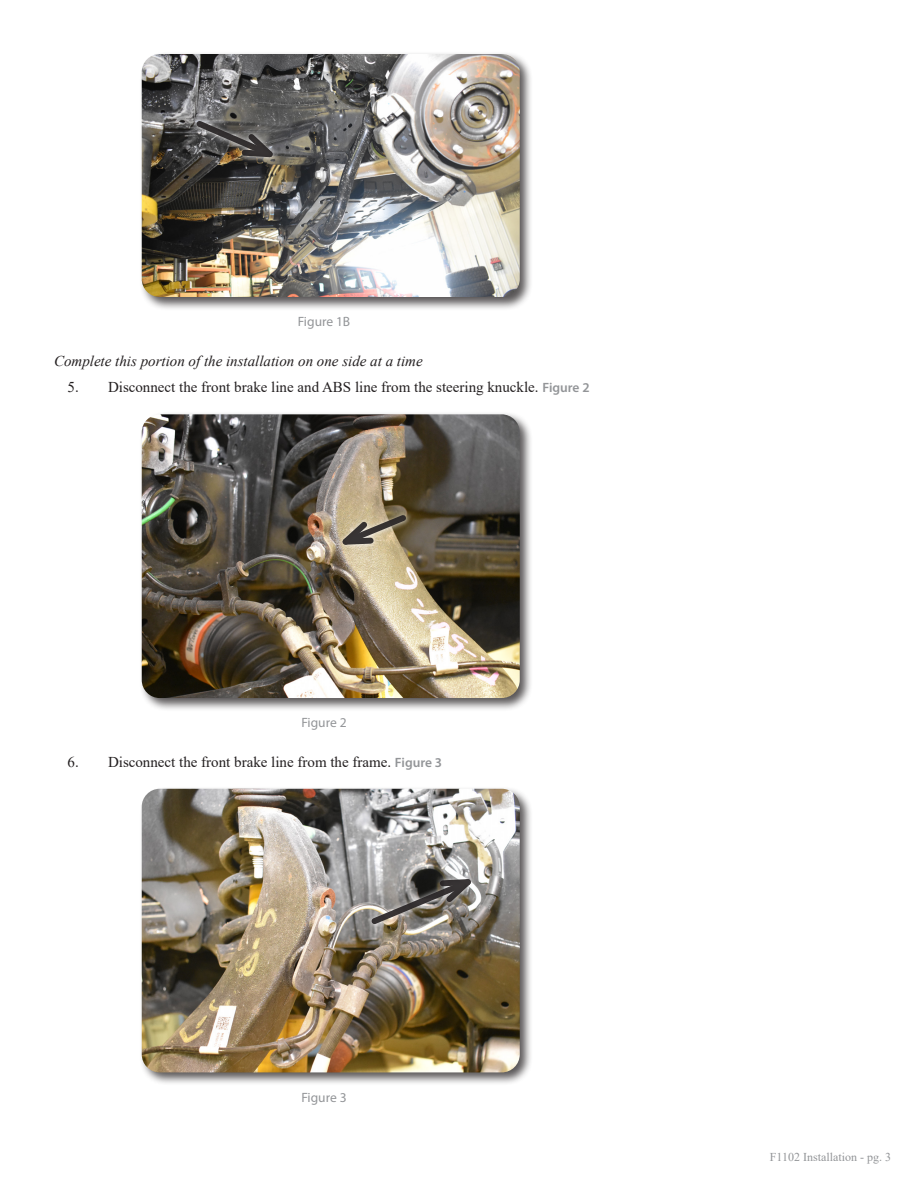
<style>
.page{position:relative;width:918px;height:1188px;background:#fff}
.page>*{position:absolute;margin:0;border:0;box-sizing:border-box;transform-origin:0 0}
.t1{font:15px "Times New Roman";color:#231f20}
.Note{font:italic 15px "Times New Roman";color:#231f20}
.t2{font:13.5px "Myriad Pro";color:#939598}
.t3{font:12px "Times New Roman";color:#939598}
.s1{font-family:"Myriad Pro";font-weight:600;font-size:13.5px;color:#939598}
</style>
<div class="page">
<div style="left:139px;top:51px;width:395px;height:260px;background:#231f20;opacity:.75"></div>
<img style="left:142px;top:54px;width:378px;height:243px">
<div style="left:191px;top:116px;width:88px;height:48px;background:#fff;opacity:.9"></div>
<svg style="left:192px;top:116px;width:94px;height:46px;background:#5d5a57"></svg>
<div style="left:139px;top:412px;width:395px;height:300px;background:#231f20;opacity:.75"></div>
<img style="left:142px;top:414px;width:378px;height:284px">
<div style="left:337px;top:510px;width:75px;height:41px;background:#fff;opacity:.9"></div>
<svg style="left:330px;top:510px;width:81px;height:40px;background:#9d9076"></svg>
<div style="left:139px;top:786px;width:395px;height:300px;background:#231f20;opacity:.75"></div>
<img style="left:142px;top:789px;width:378px;height:283px">
<div style="left:366px;top:874px;width:111px;height:56px;background:#fff;opacity:.9"></div>
<svg style="left:367px;top:874px;width:117px;height:55px;background:#84807b"></svg>
<p class="t2" style="left:298px;top:313px;width:54px">Figure 1B</p>
<p class="Note" style="left:54px;top:350px;width:370px">Complete this portion of the installation on one side at a time</p>
<p class="t1" style="left:68px;top:377px;width:524px">5. Disconnect the front brake line and ABS line from the steering knuckle. <span class="s1">Figure 2</span></p>
<p class="t2" style="left:301px;top:714px;width:47px">Figure 2</p>
<p class="t1" style="left:68px;top:751px;width:376px">6. Disconnect the front brake line from the frame. <span class="s1">Figure 3</span></p>
<p class="t2" style="left:301px;top:1089px;width:47px">Figure 3</p>
<p class="t3" style="left:770px;top:1149px;width:123px">F1102 Installation - pg. 3</p>
</div>
